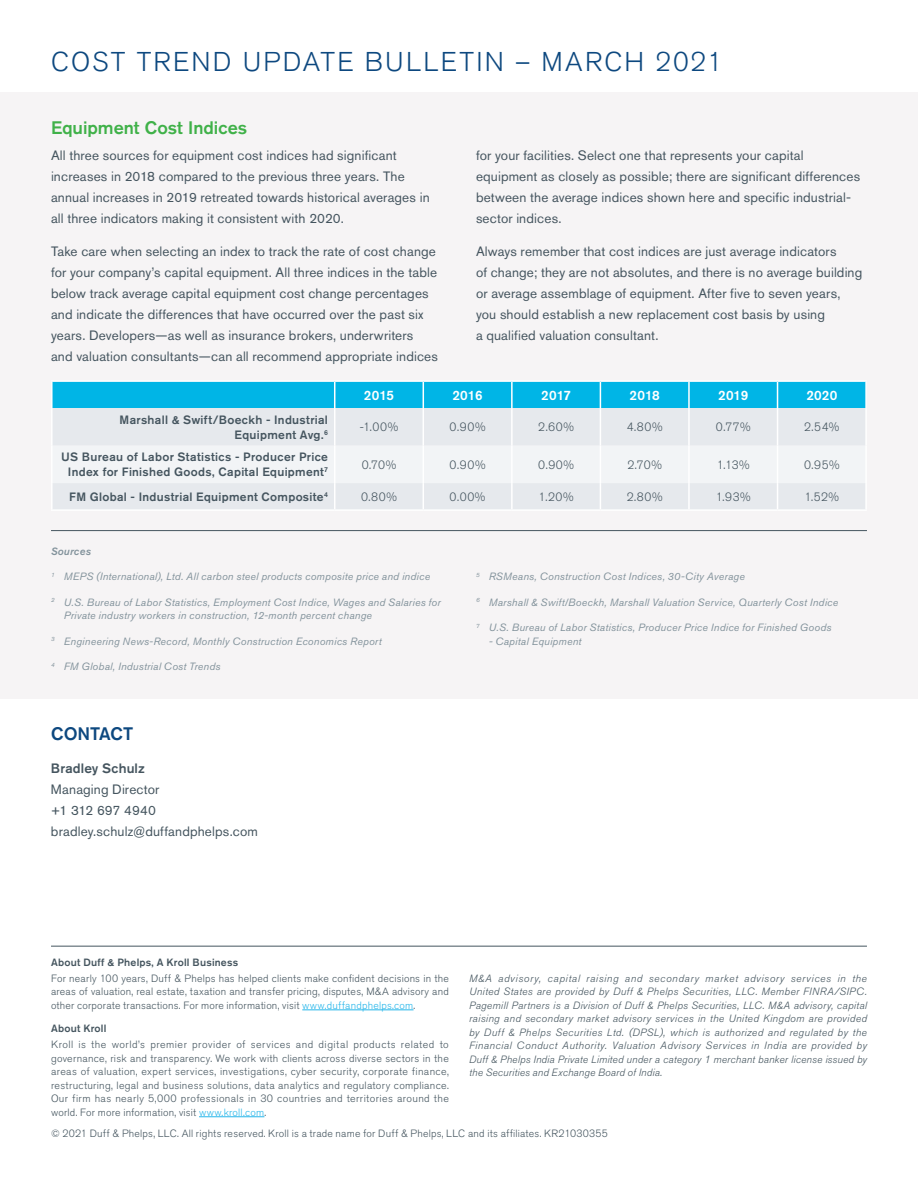
<style>
.page{position:relative;width:918px;height:1188px;background:#fff}
.page>*{position:absolute;margin:0;border:0;box-sizing:border-box;transform-origin:0 0}
.t1{font:300 27px "Akzidenz Grotesk BQ";letter-spacing:.08em;color:#0d487f}
.t2{font:500 18px "Akzidenz Grotesk BQ";color:#40b149}
.t3{font:500 18px "Akzidenz Grotesk BQ";color:#0d487f}
.t4{font:13.5px/21px "Akzidenz Grotesk BQ";letter-spacing:.01em;color:#45555f}
.t5{font:500 13.5px "Akzidenz Grotesk BQ";color:#fff}
.t6{font:500 13.5px "Akzidenz Grotesk BQ";letter-spacing:.01em;color:#45555f}
.t7{font:500 12px/15px "Akzidenz Grotesk BQ";letter-spacing:.025em;color:#45555f;text-align:right}
.t8{font:300 12px "Akzidenz Grotesk BQ";letter-spacing:.045em;color:#45555f}
.t9{font:300 10.5px/13.5px "Akzidenz Grotesk BQ";letter-spacing:.02em;color:#45555f;text-align:justify}
.t10{font:italic 300 10.5px/13.5px "Akzidenz Grotesk BQ";letter-spacing:.015em;color:#45555f;text-align:justify}
.t11{font:italic 10.5px/13.5px "Akzidenz Grotesk BQ";letter-spacing:.02em;color:#83939c}
.t12{font:500 10.5px "Akzidenz Grotesk BQ";letter-spacing:.02em;color:#45555f}
.t13{font:italic 10.5px "Akzidenz Grotesk BQ Med";letter-spacing:.02em;color:#83939c}
.s1{color:#26b6ea}
</style>
<div class="page">
<div style="left:0;top:93px;width:918px;height:606px;background:#f6f4f5"></div>
<div style="left:53px;top:408px;width:812px;height:37px;background:#e6e9ed"></div>
<hr style="left:334px;top:408px;width:1px;height:38px;background:#fff">
<hr style="left:423px;top:408px;width:1px;height:38px;background:#fff">
<hr style="left:511px;top:408px;width:2px;height:38px;background:#fff">
<hr style="left:600px;top:408px;width:1px;height:38px;background:#fff">
<hr style="left:688px;top:408px;width:2px;height:38px;background:#fff">
<hr style="left:777px;top:408px;width:1px;height:38px;background:#fff">
<svg style="left:53px;top:446px;width:812px;height:63px"></svg>
<hr style="left:865px;top:382px;width:2px;height:26px;background:#fff">
<hr style="left:865px;top:408px;width:2px;height:38px;background:#fff">
<hr style="left:865px;top:446px;width:2px;height:37px;background:#fff">
<hr style="left:865px;top:483px;width:2px;height:26px;background:#fff">
<div style="left:53px;top:382px;width:813px;height:26px;background:#00b5e6"></div>
<hr style="left:51px;top:408px;width:2px;height:38px;background:#fff">
<hr style="left:51px;top:446px;width:2px;height:37px;background:#fff">
<hr style="left:51px;top:483px;width:2px;height:26px;background:#fff">
<hr style="left:51px;top:382px;width:2px;height:26px;background:#fff">
<hr style="left:51px;top:380px;width:284px;height:2px;background:#fff">
<hr style="left:335px;top:380px;width:88px;height:2px;background:#fff">
<hr style="left:423px;top:380px;width:89px;height:2px;background:#fff">
<hr style="left:512px;top:380px;width:88px;height:2px;background:#fff">
<hr style="left:600px;top:380px;width:89px;height:2px;background:#fff">
<hr style="left:689px;top:380px;width:89px;height:2px;background:#fff">
<hr style="left:778px;top:380px;width:89px;height:2px;background:#fff">
<hr style="left:51px;top:509px;width:284px;height:2px;background:#fff">
<hr style="left:335px;top:509px;width:88px;height:2px;background:#fff">
<hr style="left:423px;top:509px;width:89px;height:2px;background:#fff">
<hr style="left:512px;top:509px;width:88px;height:2px;background:#fff">
<hr style="left:600px;top:509px;width:89px;height:2px;background:#fff">
<hr style="left:689px;top:509px;width:89px;height:2px;background:#fff">
<hr style="left:778px;top:509px;width:89px;height:2px;background:#fff">
<hr style="left:51px;top:530px;width:816px;height:1px;background:#45555f">
<hr style="left:51px;top:946px;width:816px;height:1px;background:#45555f">
<hr style="left:302px;top:1010px;width:112px;height:1px;background:#26b6ea">
<hr style="left:199px;top:1116px;width:65px;height:1px;background:#26b6ea">
<h1 class="t1" style="left:51px;top:47px;width:673px">COST TREND UPDATE BULLETIN – MARCH 2021</h1>
<h2 class="t2" style="left:51px;top:117px;width:198px">Equipment Cost Indices</h2>
<p class="t4" style="left:51px;top:145px;width:380px">All three sources for equipment cost indices had significant increases in 2018 compared to the previous three years. The annual increases in 2019 retreated towards historical averages in all three indicators making it consistent with 2020.</p>
<p class="t4" style="left:51px;top:241px;width:389px">Take care when selecting an index to track the rate of cost change for your company’s capital equipment. All three indices in the table below track average capital equipment cost change percentages and indicate the differences that have occurred over the past six years. Developers—as well as insurance brokers, underwriters and valuation consultants—can all recommend appropriate indices</p>
<p class="t4" style="left:476px;top:145px;width:386px">for your facilities. Select one that represents your capital equipment as closely as possible; there are significant differences between the average indices shown here and specific industrial&shy;sector indices.</p>
<p class="t4" style="left:476px;top:241px;width:388px">Always remember that cost indices are just average indicators<br>of change; they are not absolutes, and there is no average building or average assemblage of equipment. After five to seven years, you should establish a new replacement cost basis by using<br>a qualified valuation consultant.</p>
<p class="t5" style="left:364px;top:387px;width:32px">2015</p>
<p class="t5" style="left:453px;top:387px;width:32px">2016</p>
<p class="t5" style="left:541px;top:387px;width:31px">2017</p>
<p class="t5" style="left:630px;top:387px;width:32px">2018</p>
<p class="t5" style="left:718px;top:387px;width:32px">2019</p>
<p class="t5" style="left:806px;top:387px;width:32px">2020</p>
<p class="t7" style="left:120px;top:412px;width:210px">Marshall &amp; Swift/Boeckh - Industrial<br>Equipment Avg.<sup>6</sup></p>
<p class="t8" style="left:360px;top:420px;width:40px">-1.00%</p>
<p class="t8" style="left:450px;top:420px;width:37px">0.90%</p>
<p class="t8" style="left:538px;top:420px;width:37px">2.60%</p>
<p class="t8" style="left:627px;top:420px;width:37px">4.80%</p>
<p class="t8" style="left:716px;top:420px;width:36px">0.77%</p>
<p class="t8" style="left:804px;top:420px;width:37px">2.54%</p>
<p class="t7" style="left:61px;top:449px;width:268px;text-align:center">US Bureau of Labor Statistics - Producer Price<br>Index for Finished Goods, Capital Equipment<sup>7</sup></p>
<p class="t8" style="left:362px;top:458px;width:36px">0.70%</p>
<p class="t8" style="left:450px;top:458px;width:37px">0.90%</p>
<p class="t8" style="left:538px;top:458px;width:37px">0.90%</p>
<p class="t8" style="left:627px;top:458px;width:36px">2.70%</p>
<p class="t8" style="left:717px;top:458px;width:34px">1.13%</p>
<p class="t8" style="left:804px;top:458px;width:37px">0.95%</p>
<p class="t7" style="left:69px;top:489px;width:260px">FM Global - Industrial Equipment Composite<sup>4</sup></p>
<p class="t8" style="left:361px;top:490px;width:37px">0.80%</p>
<p class="t8" style="left:450px;top:490px;width:37px">0.00%</p>
<p class="t8" style="left:539px;top:490px;width:37px">1.20%</p>
<p class="t8" style="left:627px;top:490px;width:37px">2.80%</p>
<p class="t8" style="left:716px;top:490px;width:36px">1.93%</p>
<p class="t8" style="left:804px;top:490px;width:36px">1.52%</p>
<p class="t13" style="left:51px;top:545px;width:41px">Sources</p>
<p class="t11" style="left:51px;top:570px;width:381px"><sup>1</sup> MEPS (International), Ltd. All carbon steel products composite price and indice</p>
<p class="t11" style="left:64px;top:595px;width:379px;text-indent:-13px"><sup>2</sup> U.S. Bureau of Labor Statistics, Employment Cost Indice, Wages and Salaries for<br>Private industry workers in construction, 12-month percent change</p>
<p class="t11" style="left:51px;top:634px;width:332px"><sup>3</sup> Engineering News-Record, Monthly Construction Economics Report</p>
<p class="t11" style="left:51px;top:660px;width:171px"><sup>4</sup> FM Global, Industrial Cost Trends</p>
<h2 class="t3" style="left:51px;top:723px;width:83px">CONTACT</h2>
<p class="t6" style="left:51px;top:760px;width:95px">Bradley Schulz</p>
<p class="t4" style="left:51px;top:779px;width:209px">Managing Director<br>+1 312 697 4940 bradley.schulz@duffandphelps.com</p>
<p class="t11" style="left:476px;top:570px;width:270px"><sup>5</sup> RSMeans, Construction Cost Indices, 30-City Average</p>
<p class="t11" style="left:476px;top:595px;width:364px"><sup>6</sup> Marshall &amp; Swift/Boeckh, Marshall Valuation Service, Quarterly Cost Indice</p>
<p class="t11" style="left:476px;top:621px;width:357px"><sup>7</sup> U.S. Bureau of Labor Statistics, Producer Price Indice for Finished Goods</p>
<p class="t11" style="left:489px;top:634px;width:94px">- Capital Equipment</p>
<p class="t12" style="left:51px;top:956px;width:189px">About Duff &amp; Phelps, A Kroll Business</p>
<p class="t9" style="left:51px;top:972px;width:399px">For nearly 100 years, Duff &amp; Phelps has helped clients make confident decisions in the areas of valuation, real estate, taxation and transfer pricing, disputes, M&amp;A advisory and other corporate transactions. For more information, visit <span class="s1">www.duffandphelps.com</span>.</p>
<p class="t12" style="left:51px;top:1022px;width:57px">About Kroll</p>
<p class="t9" style="left:51px;top:1038px;width:399px">Kroll is the world’s premier provider of services and digital products related to governance, risk and transparency. We work with clients across diverse sectors in the areas of valuation, expert services, investigations, cyber security, corporate finance, restructuring, legal and business solutions, data analytics and regulatory compliance.<br>Our firm has nearly 5,000 professionals in 30 countries and territories around the world. For more information, visit <span class="s1">www.kroll.com</span>.</p>
<p class="t10" style="left:469px;top:972px;width:399px">M&amp;A advisory, capital raising and secondary market advisory services in the United States are provided by Duff &amp; Phelps Securities, LLC. Member FINRA/SIPC.<br>Pagemill Partners is a Division of Duff &amp; Phelps Securities, LLC. M&amp;A advisory, capital raising and secondary market advisory services in the United Kingdom are provided by Duff &amp; Phelps Securities Ltd. (DPSL), which is authorized and regulated by the Financial Conduct Authority. Valuation Advisory Services in India are provided by Duff &amp; Phelps India Private Limited under a category 1 merchant banker license issued by the Securities and Exchange Board of India.</p>
<p class="t9" style="left:51px;top:1127px;width:558px">© 2021 Duff &amp; Phelps, LLC. All rights reserved. Kroll is a trade name for Duff &amp; Phelps, LLC and its affiliates. KR21030355</p>
</div>
